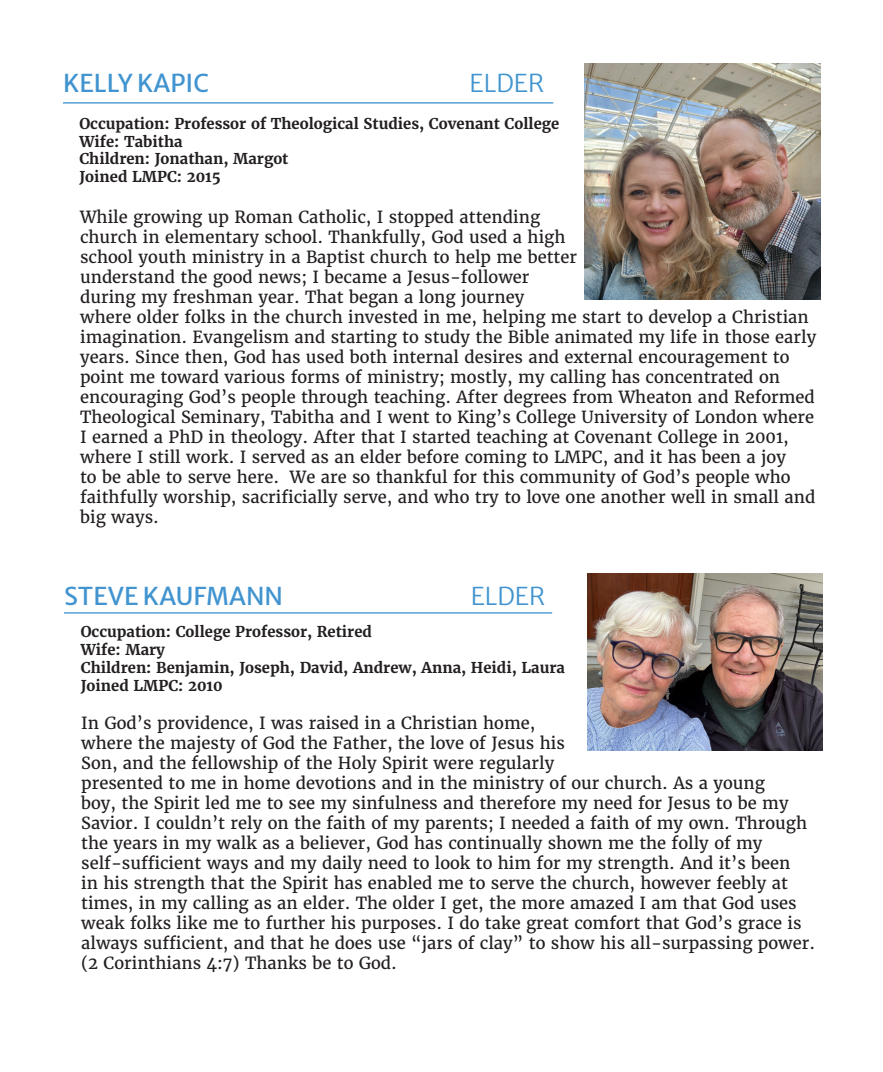
<style>
.page{position:relative;width:883px;height:1072px;background:#fff}
.page>*{position:absolute;margin:0;border:0;box-sizing:border-box;transform-origin:0 0}
.t1{font:24.5px "Merriweather Sans";color:#4194d0}
.t2{font:300 24.5px "Merriweather Sans";color:#4194d0}
.t3{font:16.62px/19.9px "Merriweather";color:#231f20}
.t4{font:700 14.88px "Merriweather";color:#231f20}
</style>
<div class="page">
<hr style="left:63px;top:102px;width:490px;height:2px;background:#4194d0">
<img style="left:585px;top:64px;width:235px;height:235px">
<hr style="left:64px;top:612px;width:488px;height:1px;background:#4194d0">
<img style="left:587px;top:573px;width:235px;height:177px">
<p class="t1" style="left:63px;top:61px;width:148px">KELLY KAPIC</p>
<p class="t2" style="left:470px;top:61px;width:76px">ELDER</p>
<p class="t4" style="left:79px;top:114px;width:482px">Occupation: Professor of Theological Studies, Covenant College</p>
<p class="t4" style="left:79px;top:132px;width:105px">Wife: Tabitha</p>
<p class="t4" style="left:79px;top:149px;width:211px">Children: Jonathan, Margot</p>
<p class="t4" style="left:79px;top:167px;width:143px">Joined LMPC: 2015</p>
<p class="t3" style="left:80px;top:207px;width:738px">While growing up Roman Catholic, I stopped attending<br>church in elementary school. Thankfully, God used a high<br>school youth ministry in a Baptist church to help me better<br>understand the good news; I became a Jesus-follower<br>during my freshman year. That began a long journey<br>where older folks in the church invested in me, helping me start to develop a Christian imagination. Evangelism and starting to study the Bible animated my life in those early years. Since then, God has used both internal desires and external encouragement to point me toward various forms of ministry; mostly, my calling has concentrated on encouraging God’s people through teaching. After degrees from Wheaton and Reformed Theological Seminary, Tabitha and I went to King’s College University of London where I earned a PhD in theology. After that I started teaching at Covenant College in 2001, where I still work. I served as an elder before coming to LMPC, and it has been a joy<br>to be able to serve here. We are so thankful for this community of God’s people who faithfully worship, sacrificially serve, and who try to love one another well in small and big ways.</p>
<p class="t1" style="left:64px;top:574px;width:221px">STEVE KAUFMANN</p>
<p class="t2" style="left:471px;top:574px;width:76px">ELDER</p>
<p class="t4" style="left:81px;top:622px;width:293px">Occupation: College Professor, Retired</p>
<p class="t4" style="left:81px;top:640px;width:86px">Wife: Mary</p>
<p class="t4" style="left:81px;top:658px;width:486px">Children: Benjamin, Joseph, David, Andrew, Anna, Heidi, Laura</p>
<p class="t4" style="left:81px;top:676px;width:143px">Joined LMPC: 2010</p>
<p class="t3" style="left:81px;top:713px;width:736px">In God’s providence, I was raised in a Christian home,<br>where the majesty of God the Father, the love of Jesus his<br>Son, and the fellowship of the Holy Spirit were regularly<br>presented to me in home devotions and in the ministry of our church. As a young<br>boy, the Spirit led me to see my sinfulness and therefore my need for Jesus to be my Savior. I couldn’t rely on the faith of my parents; I needed a faith of my own. Through the years in my walk as a believer, God has continually shown me the folly of my self-sufficient ways and my daily need to look to him for my strength. And it’s been<br>in his strength that the Spirit has enabled me to serve the church, however feebly at times, in my calling as an elder. The older I get, the more amazed I am that God uses weak folks like me to further his purposes. I do take great comfort that God’s grace is always sufficient, and that he does use “jars of clay” to show his all-surpassing power. (2 Corinthians 4:7) Thanks be to God.</p>
</div>
